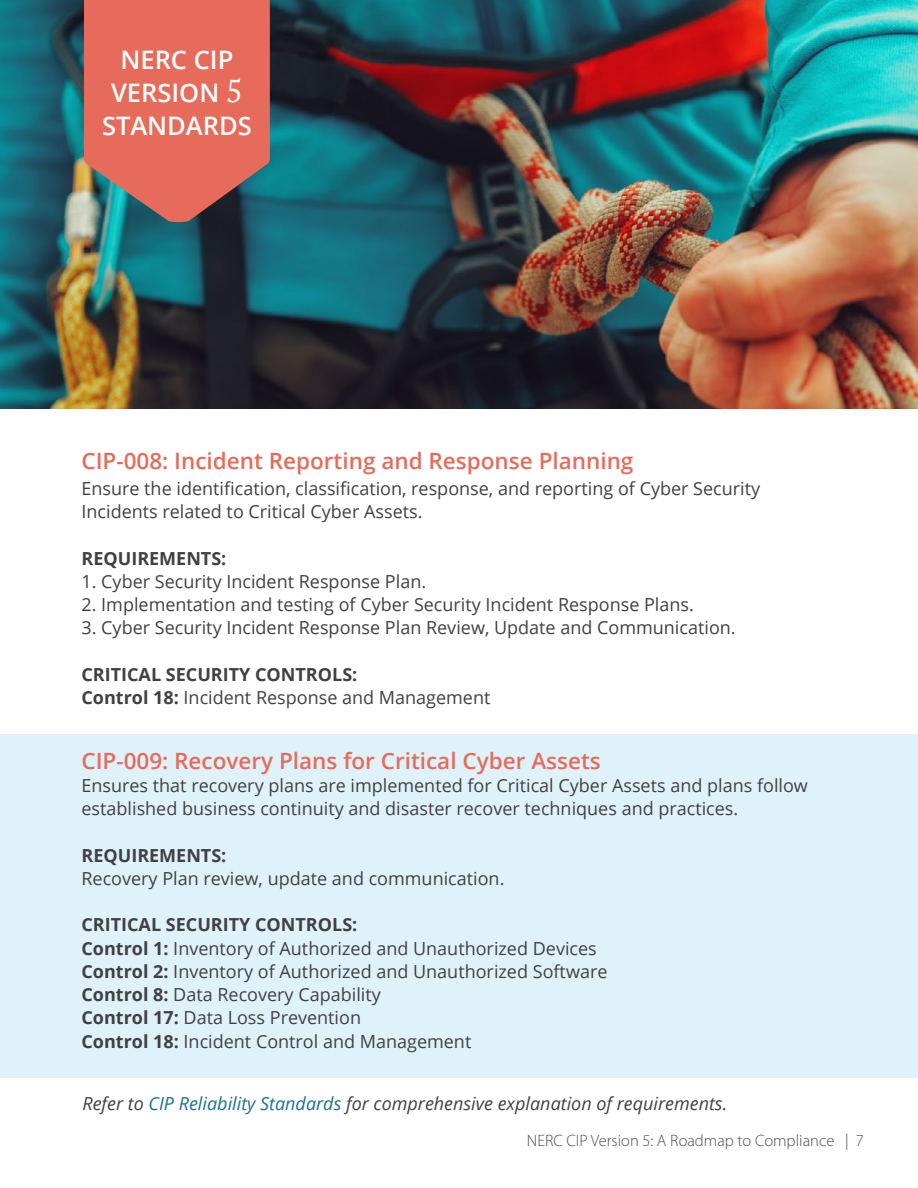
<style>
.page{position:relative;width:918px;height:1188px;background:#fff}
.page>*{position:absolute;margin:0;border:0;box-sizing:border-box;transform-origin:0 0}
.t1{font:600 25.5px/33px "Open Sans";color:#fff;text-align:center}
.t2{font:600 22.5px "Open Sans";color:#e76b5a}
.t3{font:18px/23.2px "Open Sans";color:#414042}
.t4{font:700 18px/23.2px "Open Sans";color:#414042}
.t5{font:italic 18px "Open Sans";color:#414042}
.t6{font:300 16.5px "Myriad Pro";color:#4d4d4f}
.s1{font-family:"PT Serif";font-weight:400;font-size:31.5px}
.s2{font-weight:400}
.s3{font-weight:700}
.s4{color:#1c7094}
</style>
<div class="page">
<div style="left:0;top:734px;width:918px;height:344px;background:#dff2fa"></div>
<img style="left:0;top:0;width:918px;height:409px">
<svg style="left:84px;top:0;width:186px;height:223px"></svg>
<h1 class="t1" style="left:102px;top:43px;width:151px">NERC CIP<br>VERSION <span class="s1">5<br></span>STANDARDS</h1>
<p class="t2" style="left:81px;top:445px;width:554px">CIP-008: Incident Reporting and Response Planning</p>
<p class="t3" style="left:81px;top:476px;width:680px">Ensure the identification, classification, response, and reporting of Cyber Security<br>Incidents related to Critical Cyber Assets.</p>
<p class="t4" style="left:81px;top:546px;width:146px">REQUIREMENTS:</p>
<p class="t3" style="left:81px;top:569px;width:346px">1. Cyber Security Incident Response Plan.</p>
<p class="t3" style="left:81px;top:593px;width:614px">2. Implementation and testing of Cyber Security Incident Response Plans.</p>
<p class="t3" style="left:81px;top:616px;width:656px">3. Cyber Security Incident Response Plan Review, Update and Communication.</p>
<p class="t4" style="left:81px;top:662px;width:410px">CRITICAL SECURITY CONTROLS:<br>Control 18: <span class="s2">Incident Response and Management</span></p>
<p class="t2" style="left:81px;top:745px;width:521px">CIP-009: Recovery Plans for Critical Cyber Assets</p>
<p class="t3" style="left:81px;top:773px;width:728px">Ensures that recovery plans are implemented for Critical Cyber Assets and plans follow established business continuity and disaster recover techniques and practices.</p>
<p class="t4" style="left:81px;top:843px;width:146px">REQUIREMENTS:</p>
<p class="t3" style="left:81px;top:866px;width:425px">Recovery Plan review, update and communication.</p>
<p class="t3" style="left:81px;top:913px;width:527px"><span class="s3">CRITICAL SECURITY CONTROLS:<br>Control 1:</span> Inventory of Authorized and Unauthorized Devices <span class="s3">Control 2:</span> Inventory of Authorized and Unauthorized Software <span class="s3">Control 8:</span> Data Recovery Capability<br><span class="s3">Control 17:</span> Data Loss Prevention<br><span class="s3">Control 18:</span> Incident Control and Management</p>
<p class="t5" style="left:83px;top:1091px;width:646px">Refer to <span class="s4">CIP Reliability Standards</span> for comprehensive explanation of requirements.</p>
<p class="t6" style="left:527px;top:1131px;width:339px">NERC CIP Version 5: A Roadmap to Compliance | 7</p>
</div>
